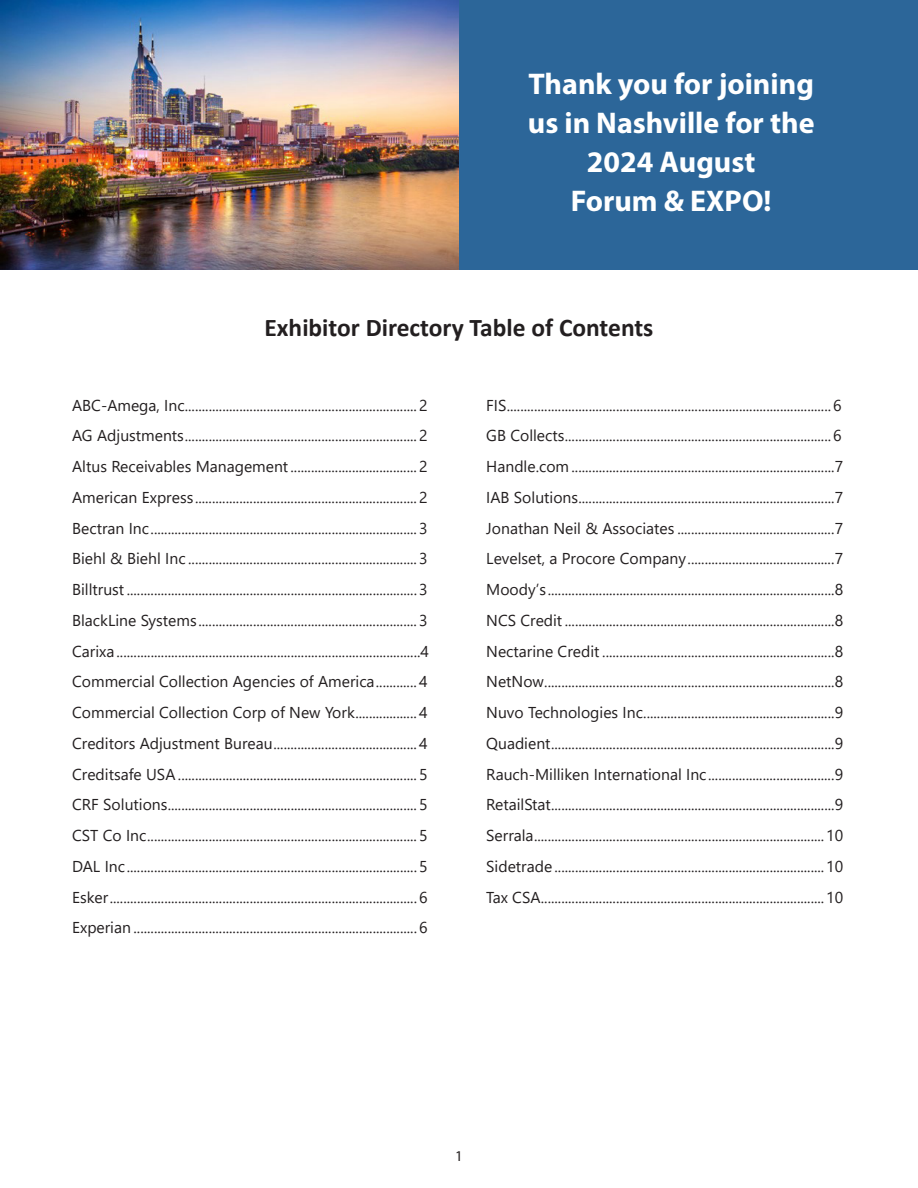
<style>
.page{position:relative;width:918px;height:1188px;background:#fff}
.page>*{position:absolute;margin:0;border:0;box-sizing:border-box;transform-origin:0 0}
.t1{font:700 30px "Myriad Pro";color:#fff}
.t2{font:700 25.5px "Calibri";color:#231f20}
.t3{font:15.75px "Segoe UI";color:#231f20}
.t4{font:15px "Myriad Pro";color:#231f20}
</style>
<div class="page">
<div style="left:459px;top:0;width:459px;height:270px;background:#2c6699"></div>
<img style="left:0;top:0;width:459px;height:270px">
<p class="t1" style="left:529px;top:65px;width:287px">Thank you for joining</p>
<p class="t1" style="left:528px;top:104px;width:288px">us in Nashville for the</p>
<p class="t1" style="left:587px;top:143px;width:170px">2024 August</p>
<p class="t1" style="left:571px;top:182px;width:202px">Forum &amp; EXPO!</p>
<p class="t2" style="left:265px;top:310px;width:390px">Exhibitor Directory Table of Contents</p>
<p class="t3" style="left:72px;top:390px;width:357px">ABC-Amega, Inc.................................................................... 2</p>
<p class="t3" style="left:72px;top:421px;width:357px">AG Adjustments.................................................................... 2</p>
<p class="t3" style="left:72px;top:452px;width:357px">Altus Receivables Management..................................... 2</p>
<p class="t3" style="left:72px;top:482px;width:357px">American Express................................................................. 2</p>
<p class="t3" style="left:72px;top:513px;width:357px">Bectran Inc..............................................................................3</p>
<p class="t3" style="left:72px;top:544px;width:357px">Biehl &amp; Biehl Inc ................................................................... 3</p>
<p class="t3" style="left:72px;top:575px;width:357px">Billtrust.....................................................................................3</p>
<p class="t3" style="left:72px;top:605px;width:357px">BlackLine Systems................................................................ 3</p>
<p class="t3" style="left:72px;top:636px;width:358px">Carixa .........................................................................................4</p>
<p class="t3" style="left:72px;top:667px;width:357px">Commercial Collection Agencies of America............ 4</p>
<p class="t3" style="left:72px;top:698px;width:357px">Commercial Collection Corp of New York.................. 4</p>
<p class="t3" style="left:72px;top:728px;width:357px">Creditors Adjustment Bureau.......................................... 4</p>
<p class="t3" style="left:72px;top:759px;width:357px">Creditsafe USA......................................................................5</p>
<p class="t3" style="left:72px;top:790px;width:357px">CRF Solutions.........................................................................5</p>
<p class="t3" style="left:72px;top:821px;width:357px">CST Co Inc...............................................................................5</p>
<p class="t3" style="left:72px;top:851px;width:357px">DAL Inc.....................................................................................5</p>
<p class="t3" style="left:72px;top:882px;width:357px">Esker..........................................................................................6</p>
<p class="t3" style="left:72px;top:913px;width:357px">Experian ...................................................................................6</p>
<p class="t3" style="left:486px;top:390px;width:357px">FIS...............................................................................................6</p>
<p class="t3" style="left:486px;top:421px;width:357px">GB Collects..............................................................................6</p>
<p class="t3" style="left:486px;top:452px;width:358px">Handle.com .............................................................................7</p>
<p class="t3" style="left:486px;top:482px;width:358px">IAB Solutions...........................................................................7</p>
<p class="t3" style="left:486px;top:513px;width:358px">Jonathan Neil &amp; Associates ..............................................7</p>
<p class="t3" style="left:486px;top:544px;width:358px">Levelset, a Procore Company...........................................7</p>
<p class="t3" style="left:486px;top:575px;width:358px">Moody’s....................................................................................8</p>
<p class="t3" style="left:486px;top:605px;width:358px">NCS Credit...............................................................................8</p>
<p class="t3" style="left:486px;top:636px;width:358px">Nectarine Credit ....................................................................8</p>
<p class="t3" style="left:486px;top:667px;width:358px">NetNow.....................................................................................8</p>
<p class="t3" style="left:486px;top:698px;width:358px">Nuvo Technologies Inc........................................................9</p>
<p class="t3" style="left:486px;top:728px;width:358px">Quadient...................................................................................9</p>
<p class="t3" style="left:486px;top:759px;width:358px">Rauch-Milliken International Inc.....................................9</p>
<p class="t3" style="left:486px;top:790px;width:358px">RetailStat...................................................................................9</p>
<p class="t3" style="left:486px;top:821px;width:358px">Serrala.....................................................................................10</p>
<p class="t3" style="left:486px;top:851px;width:358px">Sidetrade ...............................................................................10</p>
<p class="t3" style="left:486px;top:882px;width:358px">Tax CSA...................................................................................10</p>
<p class="t4" style="left:455px;top:1147px;width:9px">1</p>
</div>
